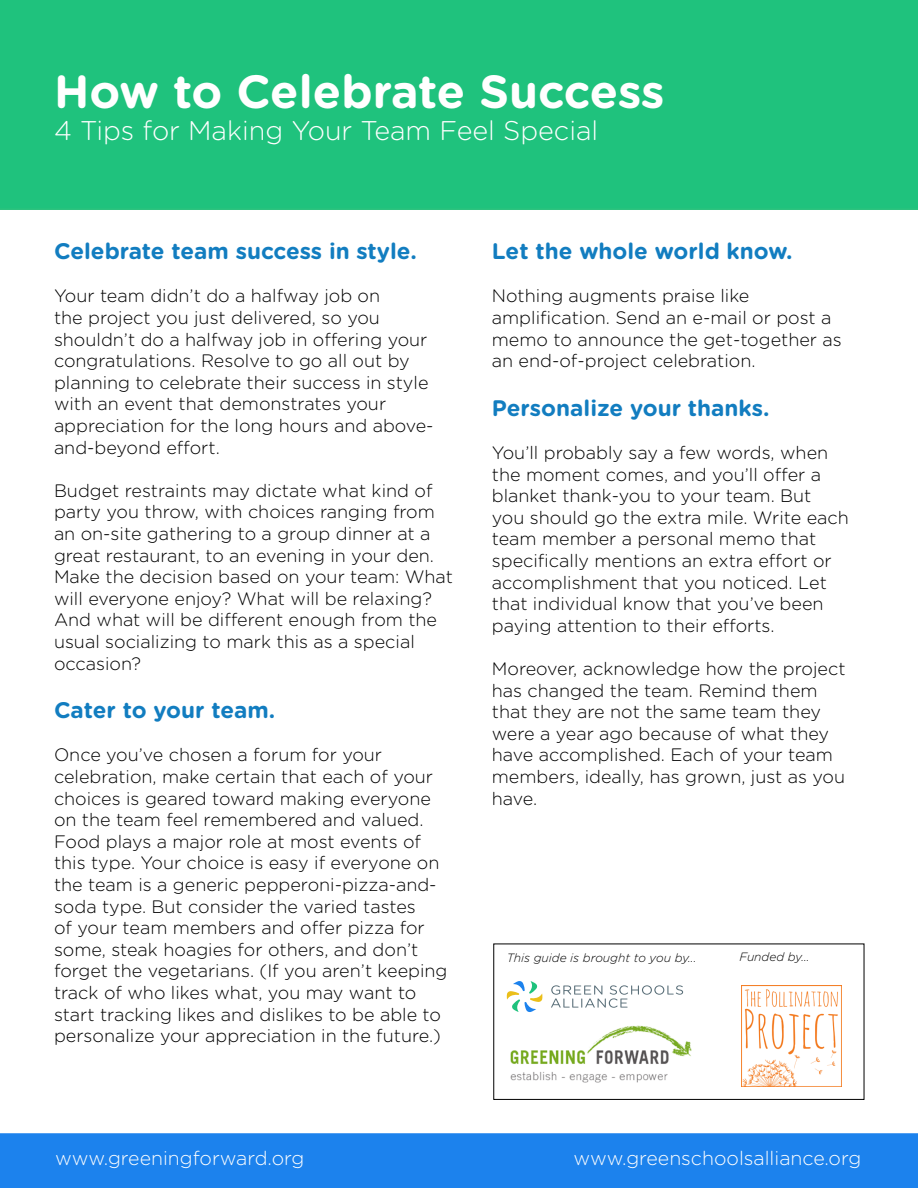
<style>
.page{position:relative;width:918px;height:1188px;background:#fff}
.page>*{position:absolute;margin:0;border:0;box-sizing:border-box;transform-origin:0 0}
.t1{font:700 46.5px "Gotham Rounded";letter-spacing:-.005em;color:#fff}
.t2{font:300 27px "Gotham Rounded";color:#fff}
.t3{font:700 22.5px "Gotham Rounded";color:#127dc0}
.t4{font:300 19.5px "Gotham Rounded";color:#fff}
.t5{font:300 18px/21.6px "Gotham Rounded";color:#000}
.t6{font:italic 300 12px "Gotham Rounded";color:#000}
</style>
<div class="page">
<div style="left:0;top:1133px;width:918px;height:55px;background:#1c82ed"></div>
<div style="left:0;top:0;width:918px;height:210px;background:#1fc27d"></div>
<div style="left:493px;top:944px;width:371px;height:156px;border:1px solid #000"></div>
<img style="left:510px;top:1025px;width:182px;height:58px">
<svg style="left:551px;top:985px;width:132px;height:23px"></svg>
<svg style="left:507px;top:981px;width:36px;height:31px"></svg>
<img style="left:741px;top:986px;width:101px;height:100px">
<h1 class="t1" style="left:54px;top:57px;width:612px">How to Celebrate Success</h1>
<h2 class="t2" style="left:54px;top:112px;width:546px">4 Tips for Making Your Team Feel Special</h2>
<p class="t3" style="left:54px;top:235px;width:364px">Celebrate team success in style.</p>
<p class="t5" style="left:54px;top:284px;width:381px">Your team didn’t do a halfway job on<br>the project you just delivered, so you shouldn’t do a halfway job in offering your congratulations. Resolve to go all out by planning to celebrate their success in style with an event that demonstrates your appreciation for the long hours and above&shy;and-beyond effort.</p>
<p class="t5" style="left:54px;top:479px;width:401px">Budget restraints may dictate what kind of party you throw, with choices ranging from an on-site gathering to a group dinner at a great restaurant, to an evening in your den.<br>Make the decision based on your team: What will everyone enjoy? What will be relaxing?<br>And what will be different enough from the usual socializing to mark this as a special occasion?</p>
<p class="t3" style="left:54px;top:694px;width:223px">Cater to your team.</p>
<p class="t5" style="left:54px;top:743px;width:395px">Once you’ve chosen a forum for your celebration, make certain that each of your choices is geared toward making everyone on the team feel remembered and valued.<br>Food plays a major role at most events of this type. Your choice is easy if everyone on the team is a generic pepperoni-pizza-and&shy;soda type. But consider the varied tastes<br>of your team members and offer pizza for some, steak hoagies for others, and don’t forget the vegetarians. (If you aren’t keeping track of who likes what, you may want to start tracking likes and dislikes to be able to personalize your appreciation in the future.)</p>
<p class="t3" style="left:492px;top:235px;width:302px">Let the whole world know.</p>
<p class="t5" style="left:492px;top:284px;width:351px">Nothing augments praise like amplification. Send an e-mail or post a memo to announce the get-together as an end-of-project celebration.</p>
<p class="t3" style="left:492px;top:391px;width:279px">Personalize your thanks.</p>
<p class="t5" style="left:492px;top:441px;width:358px">You’ll probably say a few words, when the moment comes, and you’ll offer a blanket thank-you to your team. But<br>you should go the extra mile. Write each team member a personal memo that specifically mentions an extra effort or accomplishment that you noticed. Let that individual know that you’ve been paying attention to their efforts.</p>
<p class="t5" style="left:492px;top:657px;width:355px">Moreover, acknowledge how the project has changed the team. Remind them that they are not the same team they were a year ago because of what they have accomplished. Each of your team members, ideally, has grown, just as you have.</p>
<p class="t6" style="left:507px;top:950px;width:191px">This guide is brought to you by...</p>
<p class="t6" style="left:739px;top:949px;width:72px">Funded by...</p>
<p class="t4" style="left:55px;top:1145px;width:251px">www.greeningforward.org</p>
<p class="t4" style="left:573px;top:1145px;width:289px">www.greenschoolsalliance.org</p>
</div>
